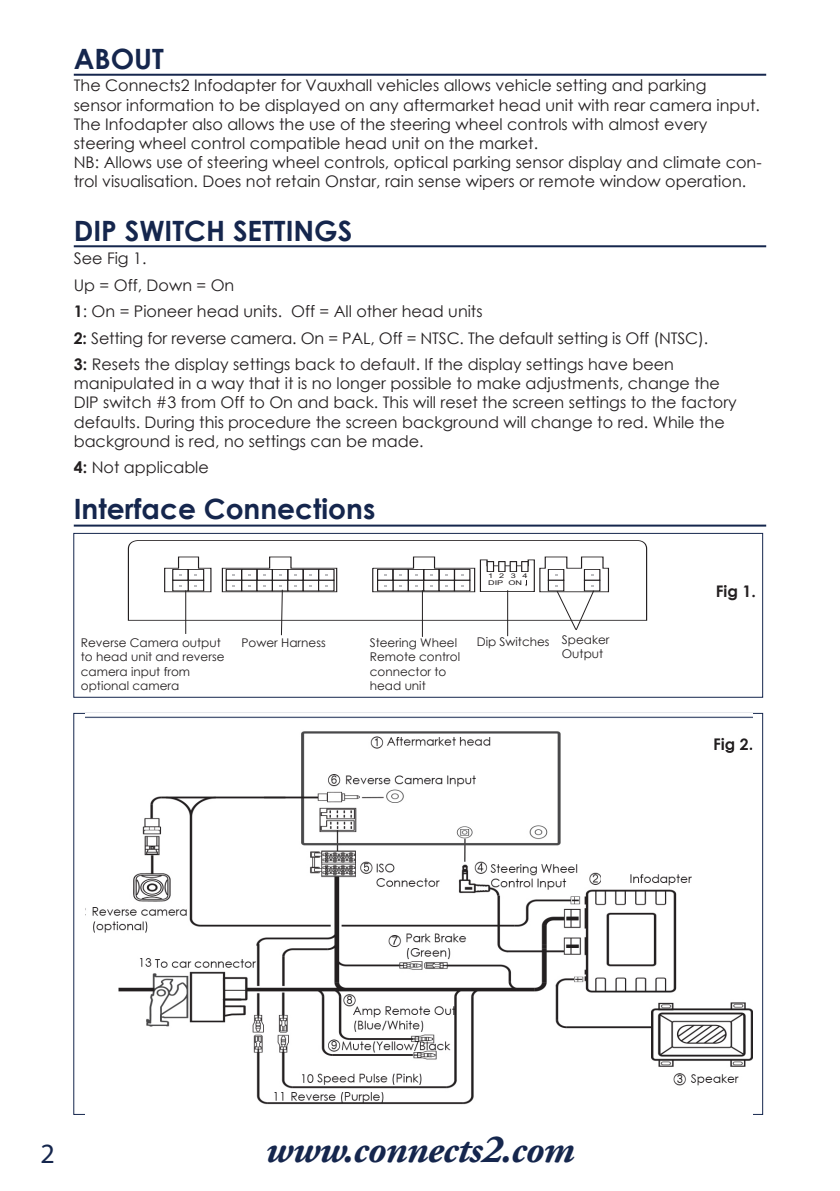
<style>
.page{position:relative;width:840px;height:1191px;background:#fff}
.page>*{position:absolute;margin:0;border:0;box-sizing:border-box;transform-origin:0 0}
.t1{font:italic 700 40px "Adobe Garamond Pro";letter-spacing:-.02em;color:#15264d}
.t2{font:700 28px "Century Gothic";color:#15264d}
.t3{font:28px "Myriad Pro";color:#15264d}
.Inro_Text{font:16px/19.2px "Century Gothic";color:#231f20}
.t4{font:700 16px "Century Gothic";color:#231f20}
.t5{font:12px/14.4px "Century Gothic";color:#231f20}
.t6{font:6.6px/7.2px "Arial";letter-spacing:.325em;color:#231f20;scale:1.4 1}
.s1{font-weight:700}
</style>
<div class="page">
<hr style="left:74px;top:74px;width:691px;height:2px;background:#15264d">
<hr style="left:74px;top:245px;width:691px;height:2px;background:#15264d">
<hr style="left:74px;top:524px;width:691px;height:2px;background:#15264d">
<svg style="left:128px;top:540px;width:518px;height:80px"></svg>
<div style="left:241px;top:580px;width:16px;height:11px;background:#fff;border:1px solid #231f20"></div>
<div style="left:241px;top:569px;width:16px;height:11px;border:1px solid #231f20"></div>
<div style="left:256px;top:580px;width:16px;height:11px;background:#fff;border:1px solid #231f20"></div>
<div style="left:256px;top:569px;width:16px;height:11px;border:1px solid #231f20"></div>
<div style="left:272px;top:580px;width:16px;height:11px;background:#fff;border:1px solid #231f20"></div>
<div style="left:272px;top:569px;width:16px;height:11px;border:1px solid #231f20"></div>
<div style="left:287px;top:580px;width:16px;height:11px;background:#fff;border:1px solid #231f20"></div>
<div style="left:287px;top:569px;width:16px;height:11px;border:1px solid #231f20"></div>
<div style="left:303px;top:580px;width:16px;height:11px;background:#fff;border:1px solid #231f20"></div>
<div style="left:303px;top:569px;width:16px;height:11px;border:1px solid #231f20"></div>
<div style="left:226px;top:580px;width:16px;height:11px;background:#fff;border:1px solid #231f20"></div>
<div style="left:226px;top:569px;width:16px;height:11px;border:1px solid #231f20"></div>
<div style="left:392px;top:580px;width:16px;height:11px;background:#fff;border:1px solid #231f20"></div>
<div style="left:392px;top:569px;width:16px;height:11px;border:1px solid #231f20"></div>
<div style="left:408px;top:580px;width:16px;height:11px;background:#fff;border:1px solid #231f20"></div>
<div style="left:408px;top:569px;width:16px;height:11px;border:1px solid #231f20"></div>
<div style="left:423px;top:580px;width:16px;height:11px;background:#fff;border:1px solid #231f20"></div>
<div style="left:423px;top:569px;width:16px;height:11px;border:1px solid #231f20"></div>
<div style="left:438px;top:580px;width:16px;height:11px;background:#fff;border:1px solid #231f20"></div>
<div style="left:438px;top:569px;width:16px;height:11px;border:1px solid #231f20"></div>
<div style="left:454px;top:580px;width:16px;height:11px;background:#fff;border:1px solid #231f20"></div>
<div style="left:454px;top:569px;width:16px;height:11px;border:1px solid #231f20"></div>
<div style="left:377px;top:580px;width:16px;height:11px;background:#fff;border:1px solid #231f20"></div>
<div style="left:377px;top:569px;width:16px;height:11px;border:1px solid #231f20"></div>
<div style="left:318px;top:580px;width:16px;height:11px;background:#fff;border:1px solid #231f20"></div>
<div style="left:318px;top:569px;width:16px;height:11px;border:1px solid #231f20"></div>
<div style="left:547px;top:580px;width:16px;height:11px;background:#fff;border:1px solid #231f20"></div>
<div style="left:547px;top:569px;width:16px;height:11px;border:1px solid #231f20"></div>
<div style="left:584px;top:580px;width:15px;height:11px;background:#fff;border:1px solid #231f20"></div>
<div style="left:583px;top:569px;width:17px;height:11px;border:1px solid #231f20"></div>
<div style="left:188px;top:580px;width:16px;height:11px;background:#fff;border:1px solid #231f20"></div>
<div style="left:188px;top:569px;width:16px;height:11px;border:1px solid #231f20"></div>
<div style="left:172px;top:580px;width:16px;height:11px;background:#fff;border:1px solid #231f20"></div>
<div style="left:172px;top:569px;width:16px;height:11px;border:1px solid #231f20"></div>
<svg style="left:479px;top:559px;width:56px;height:33px"></svg>
<hr style="left:185px;top:590px;width:1px;height:44px;background:#231f20">
<svg style="left:279px;top:585px;width:4px;height:51px"></svg>
<hr style="left:421px;top:590px;width:1px;height:47px;background:#231f20">
<hr style="left:507px;top:590px;width:1px;height:46px;background:#231f20">
<div style="left:73px;top:533px;width:689px;height:165px;border:1px solid #15264d"></div>
<svg style="left:554px;top:584px;width:40px;height:46px"></svg>
<img style="left:85px;top:716px;width:666px;height:389px">
<div style="left:601px;top:863px;width:26px;height:23px;background:#fff"></div>
<p class="t2" style="left:74px;top:38px;width:92px">ABOUT</p>
<p class="Inro_Text" style="left:74px;top:76px;width:633px">The Connects2 Infodapter for Vauxhall vehicles allows vehicle setting and parking</p>
<p class="Inro_Text" style="left:74px;top:95px;width:687px">sensor information to be displayed on any aftermarket head unit with rear camera input.<br>The Infodapter also allows the use of the steering wheel controls with almost every</p>
<p class="Inro_Text" style="left:74px;top:133px;width:465px">steering wheel control compatible head unit on the market.</p>
<p class="Inro_Text" style="left:74px;top:153px;width:689px">NB: Allows use of steering wheel controls, optical parking sensor display and climate con&shy;trol visualisation. Does not retain Onstar, rain sense wipers or remote window operation.</p>
<p class="t2" style="left:74px;top:209px;width:280px">DIP SWITCH SETTINGS</p>
<p class="Inro_Text" style="left:74px;top:249px;width:74px">See Fig 1.</p>
<p class="Inro_Text" style="left:74px;top:275px;width:162px">Up = Off, Down = On</p>
<p class="Inro_Text" style="left:74px;top:301px;width:410px"><span class="s1">1</span>: On = Pioneer head units. Off = All other head units</p>
<p class="Inro_Text" style="left:74px;top:328px;width:635px"><span class="s1">2:</span> Setting for reverse camera. On = PAL, Off = NTSC. The default setting is Off (NTSC).</p>
<p class="Inro_Text" style="left:74px;top:354px;width:664px"><span class="s1">3:</span> Resets the display settings back to default. If the display settings have been manipulated in a way that it is no longer possible to make adjustments, change the DIP switch #3 from Off to On and back. This will reset the screen settings to the factory defaults. During this procedure the screen background will change to red. While the background is red, no settings can be made.</p>
<p class="Inro_Text" style="left:74px;top:457px;width:136px"><span class="s1">4:</span> Not applicable</p>
<p class="t2" style="left:74px;top:487px;width:303px">Interface Connections</p>
<p class="t6" style="left:488px;top:572px;width:30px">1234<br>DIP ON</p>
<p class="t5" style="left:81px;top:635px;width:145px">Reverse Camera output to head unit and reverse camera input from optional camera</p>
<p class="t5" style="left:241px;top:635px;width:86px">Power Harness</p>
<p class="t5" style="left:369px;top:635px;width:92px">Steering Wheel<br>Remote control</p>
<p class="t5" style="left:369px;top:664px;width:78px">connector to</p>
<p class="t5" style="left:369px;top:678px;width:57px">head unit</p>
<p class="t5" style="left:476px;top:634px;width:74px">Dip Switches</p>
<p class="t5" style="left:561px;top:632px;width:49px">Speaker</p>
<p class="t5" style="left:561px;top:646px;width:43px">Output</p>
<p class="t4" style="left:715px;top:579px;width:41px">Fig 1.</p>
<p class="t3" style="left:40px;top:1136px;width:16px">2</p>
<h1 class="t1" style="left:265px;top:1126px;width:310px">www.connects2.com</h1>
</div>
